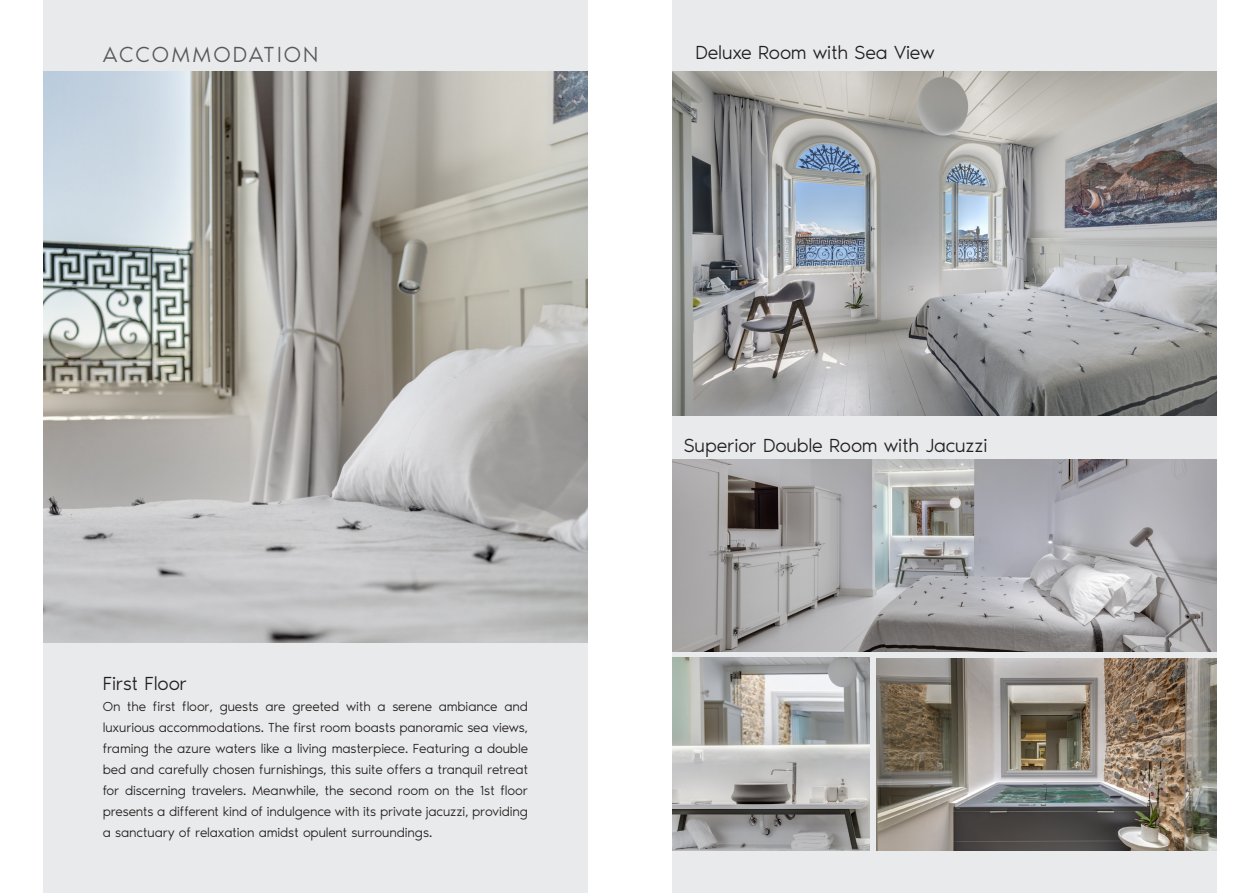
<style>
.page{position:relative;width:1259px;height:893px;background:#fff}
.page>*{position:absolute;margin:0;border:0;box-sizing:border-box;transform-origin:0 0}
.t1{font:300 22.5px "Noir Pro";letter-spacing:.09em;color:#57585a}
.t2{font:300 19.5px "Noir Pro";letter-spacing:-.01em;color:#231f20}
.t3{font:300 13.5px/21px "Noir Pro";letter-spacing:-.01em;color:#231f20;text-align:justify}
</style>
<div class="page">
<div style="left:43px;top:0;width:544px;height:893px;background:#e9eaeb"></div>
<img style="left:43px;top:71px;width:544px;height:571px">
<div style="left:672px;top:0;width:544px;height:893px;background:#e9eaeb"></div>
<img style="left:672px;top:71px;width:544px;height:345px">
<img style="left:876px;top:658px;width:340px;height:192px">
<img style="left:672px;top:658px;width:197px;height:192px">
<img style="left:672px;top:459px;width:544px;height:192px">
<p class="t1" style="left:103px;top:37px;width:217px">ACCOMMODATION</p>
<p class="t2" style="left:695px;top:38px;width:241px">Deluxe Room with Sea View</p>
<p class="t2" style="left:103px;top:668px;width:86px">First Floor</p>
<p class="t3" style="left:103px;top:695px;width:427px">On the first floor, guests are greeted with a serene ambiance and luxurious accommodations. The first room boasts panoramic sea views, framing the azure waters like a living masterpiece. Featuring a double bed and carefully chosen furnishings, this suite offers a tranquil retreat for discerning travelers. Meanwhile, the second room on the 1st floor presents a different kind of indulgence with its private jacuzzi, providing a sanctuary of relaxation amidst opulent surroundings.</p>
<p class="t2" style="left:684px;top:430px;width:305px">Superior Double Room with Jacuzzi</p>
</div>
